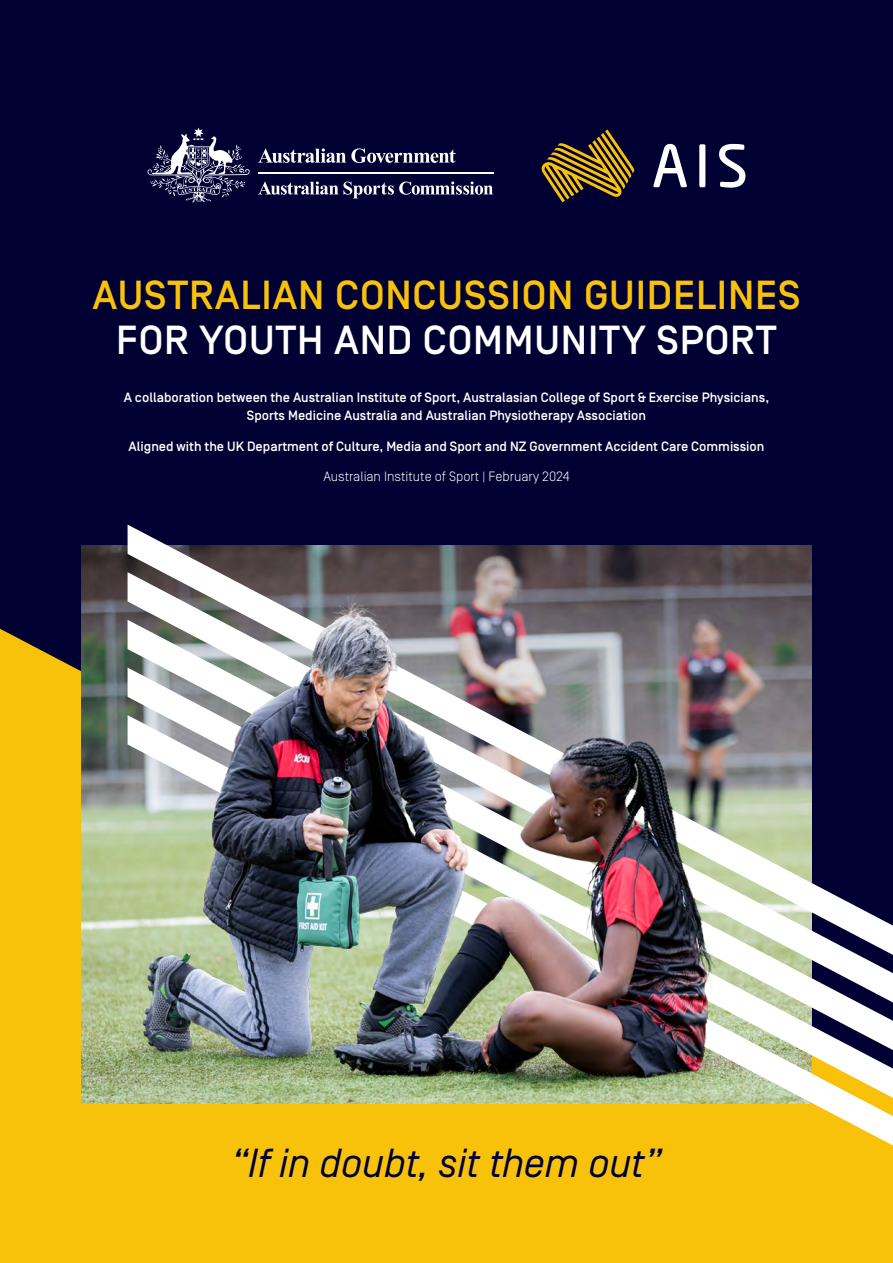
<style>
.page{position:relative;width:893px;height:1263px;background:#003}
.page>*{position:absolute;margin:0;border:0;box-sizing:border-box;transform-origin:0 0}
.t1{font:500 40.5px "Simplon Norm";letter-spacing:.02em;color:#f9c20a}
.t2{font:500 40.5px "Simplon Norm";letter-spacing:.02em;color:#fff}
.t3{font:italic 40.5px "Simplon Norm";letter-spacing:-.005em;color:#003}
.t4{font:500 13.5px/18px "Simplon Norm";color:#fff;text-align:center}
.t5{font:300 13.5px "Simplon Norm";color:#fff}
</style>
<div class="page">
<hr style="left:258px;top:172px;width:235px;height:1px;background:#fff">
<div style="left:699px;top:144px;width:6px;height:43px;background:#fff;border-radius:2px"></div>
<svg style="left:719px;top:144px;width:26px;height:44px"></svg>
<svg style="left:258px;top:148px;width:197px;height:15px"></svg>
<svg style="left:258px;top:182px;width:235px;height:16px"></svg>
<svg style="left:147px;top:128px;width:103px;height:74px"></svg>
<svg style="left:653px;top:144px;width:34px;height:43px"></svg>
<svg style="left:541px;top:129px;width:93px;height:73px"></svg>
<div style="left:0;top:629px;width:893px;height:634px;background:#f9c20a"></div>
<img style="left:81px;top:856px;width:47px;height:248px">
<svg style="left:81px;top:545px;width:47px;height:311px;background:#687167"></svg>
<svg style="left:128px;top:1098px;width:765px;height:47px;background:#f7c51a"></svg>
<svg style="left:128px;top:1002px;width:765px;height:96px;background:#c4c7b3"></svg>
<svg style="left:128px;top:955px;width:765px;height:47px;background:#bac0bb"></svg>
<svg style="left:128px;top:525px;width:765px;height:430px"></svg>
<img style="left:166px;top:593px;width:561px;height:511px">
<p class="t1" style="left:92px;top:274px;width:710px">AUSTRALIAN CONCUSSION GUIDELINES</p>
<h1 class="t2" style="left:116px;top:319px;width:662px">FOR YOUTH AND COMMUNITY SPORT</h1>
<p class="t4" style="left:124px;top:389px;width:647px">A collaboration between the Australian Institute of Sport, Australasian College of Sport &amp; Exercise Physicians,<br>Sports Medicine Australia and Australian Physiotherapy Association</p>
<p class="t4" style="left:129px;top:437px;width:637px">Aligned with the UK Department of Culture, Media and Sport and NZ Government Accident Care Commission</p>
<p class="t5" style="left:323px;top:469px;width:248px">Australian Institute of Sport | February 2024</p>
<h1 class="t3" style="left:231px;top:1142px;width:432px">“If in doubt, sit them out”</h1>
</div>
